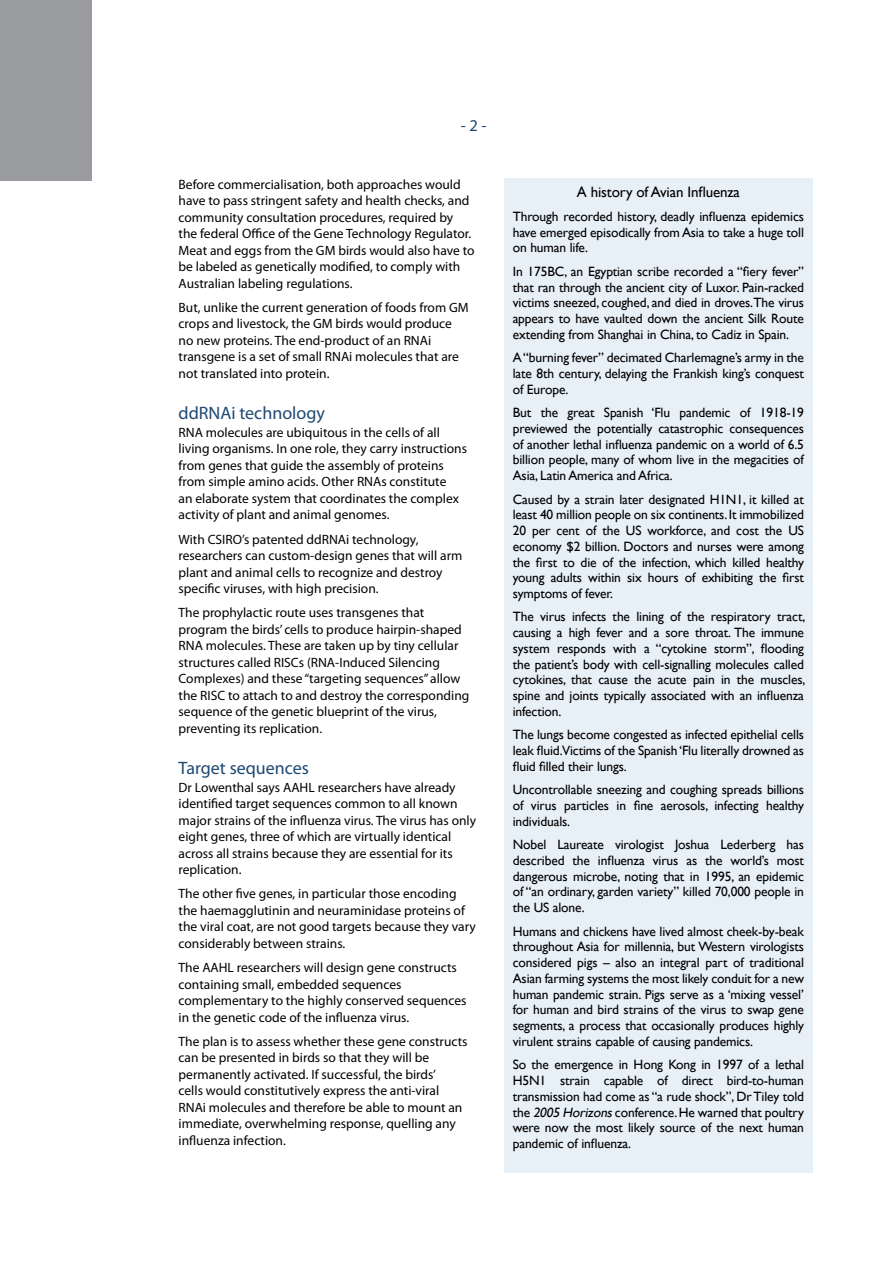
<style>
.page{position:relative;width:893px;height:1263px;background:#fff}
.page>*{position:absolute;margin:0;border:0;box-sizing:border-box;transform-origin:0 0}
.t1{font:18px "Myriad Pro";color:#1e4872}
.t2{font:16.5px "Myriad Pro";color:#1e4872}
.t3{font:15px "Gill Sans";letter-spacing:-.01em;color:#000}
.t4{font:13.5px/15.8px "Gill Sans";letter-spacing:-.01em;color:#000;text-align:justify}
.t5{font:13.5px/16.5px "Myriad Pro";color:#000}
.s1{font-style:italic}
</style>
<div class="page">
<div style="left:0;top:0;width:91px;height:180px;background:#999b9e"></div>
<div style="left:504px;top:179px;width:308px;height:994px;background:#e8f0f7"></div>
<p class="t2" style="left:461px;top:115px;width:27px">- 2 -</p>
<p class="t5" style="left:179px;top:176px;width:298px">Before commercialisation, both approaches would have to pass stringent safety and health checks, and community consultation procedures, required by the federal Office of the Gene Technology Regulator.<br>Meat and eggs from the GM birds would also have to be labeled as genetically modified, to comply with Australian labeling regulations.</p>
<p class="t5" style="left:179px;top:299px;width:292px">But, unlike the current generation of foods from GM crops and livestock, the GM birds would produce no new proteins. The end-product of an RNAi transgene is a set of small RNAi molecules that are not translated into protein.</p>
<h1 class="t1" style="left:179px;top:402px;width:148px">ddRNAi technology</h1>
<p class="t5" style="left:179px;top:424px;width:290px">RNA molecules are ubiquitous in the cells of all living organisms. In one role, they carry instructions from genes that guide the assembly of proteins from simple amino acids. Other RNAs constitute<br>an elaborate system that coordinates the complex activity of plant and animal genomes.</p>
<p class="t5" style="left:179px;top:531px;width:285px">With CSIRO’s patented ddRNAi technology, researchers can custom-design genes that will arm plant and animal cells to recognize and destroy specific viruses, with high precision.</p>
<p class="t5" style="left:179px;top:604px;width:292px">The prophylactic route uses transgenes that program the birds’ cells to produce hairpin-shaped RNA molecules. These are taken up by tiny cellular structures called RISCs (RNA-Induced Silencing Complexes) and these “targeting sequences” allow the RISC to attach to and destroy the corresponding sequence of the genetic blueprint of the virus, preventing its replication.</p>
<h1 class="t1" style="left:179px;top:756px;width:132px">Target sequences</h1>
<p class="t5" style="left:179px;top:779px;width:299px">Dr Lowenthal says AAHL researchers have already identified target sequences common to all known major strains of the influenza virus. The virus has only eight genes, three of which are virtually identical across all strains because they are essential for its replication.</p>
<p class="t5" style="left:179px;top:885px;width:299px">The other five genes, in particular those encoding the haemagglutinin and neuraminidase proteins of the viral coat, are not good targets because they vary considerably between strains.</p>
<p class="t5" style="left:179px;top:959px;width:289px">The AAHL researchers will design gene constructs containing small, embedded sequences complementary to the highly conserved sequences in the genetic code of the influenza virus.</p>
<p class="t5" style="left:179px;top:1033px;width:290px">The plan is to assess whether these gene constructs can be presented in birds so that they will be permanently activated. If successful, the birds’<br>cells would constitutively express the anti-viral RNAi molecules and therefore be able to mount an immediate, overwhelming response, quelling any influenza infection.</p>
<p class="t3" style="left:577px;top:184px;width:165px">A history of Avian Influenza</p>
<p class="t4" style="left:513px;top:209px;width:293px">Through recorded history, deadly influenza epidemics have emerged episodically from Asia to take a huge toll on human life.</p>
<p class="t4" style="left:513px;top:264px;width:293px">In 175BC, an Egyptian scribe recorded a “fiery fever” that ran through the ancient city of Luxor. Pain-racked victims sneezed, coughed, and died in droves.The virus appears to have vaulted down the ancient Silk Route extending from Shanghai in China, to Cadiz in Spain.</p>
<p class="t4" style="left:513px;top:350px;width:293px">A “burning fever” decimated Charlemagne’s army in the late 8th century, delaying the Frankish king’s conquest of Europe.</p>
<p class="t4" style="left:513px;top:405px;width:293px">But the great Spanish ‘Flu pandemic of 1918-19 previewed the potentially catastrophic consequences of another lethal influenza pandemic on a world of 6.5 billion people, many of whom live in the megacities of Asia, Latin America and Africa.</p>
<p class="t4" style="left:513px;top:491px;width:293px">Caused by a strain later designated H1N1, it killed at least 40 million people on six continents. It immobilized 20 per cent of the US workforce, and cost the US economy $2 billion. Doctors and nurses were among the first to die of the infection, which killed healthy young adults within six hours of exhibiting the first symptoms of fever.</p>
<p class="t4" style="left:513px;top:609px;width:294px">The virus infects the lining of the respiratory tract, causing a high fever and a sore throat. The immune system responds with a “cytokine storm”, flooding the patient’s body with cell-signalling molecules called cytokines, that cause the acute pain in the muscles, spine and joints typically associated with an influenza infection.</p>
<p class="t4" style="left:513px;top:727px;width:293px">The lungs become congested as infected epithelial cells leak fluid.Victims of the Spanish ‘Flu literally drowned as fluid filled their lungs.</p>
<p class="t4" style="left:513px;top:782px;width:293px">Uncontrollable sneezing and coughing spreads billions of virus particles in fine aerosols, infecting healthy individuals.</p>
<p class="t4" style="left:513px;top:837px;width:293px">Nobel Laureate virologist Joshua Lederberg has described the influenza virus as the world’s most dangerous microbe, noting that in 1995, an epidemic of “an ordinary, garden variety” killed 70,000 people in the US alone.</p>
<p class="t4" style="left:513px;top:923px;width:293px">Humans and chickens have lived almost cheek-by-beak throughout Asia for millennia, but Western virologists considered pigs – also an integral part of traditional Asian farming systems the most likely conduit for a new human pandemic strain. Pigs serve as a ‘mixing vessel’ for human and bird strains of the virus to swap gene segments, a process that occasionally produces highly virulent strains capable of causing pandemics.</p>
<p class="t4" style="left:513px;top:1057px;width:293px">So the emergence in Hong Kong in 1997 of a lethal H5N1 strain capable of direct bird-to-human transmission had come as “a rude shock”, Dr Tiley told the <span class="s1">2005 Horizons</span>conference. He warned that poultry were now the most likely source of the next human pandemic of influenza.</p>
</div>
